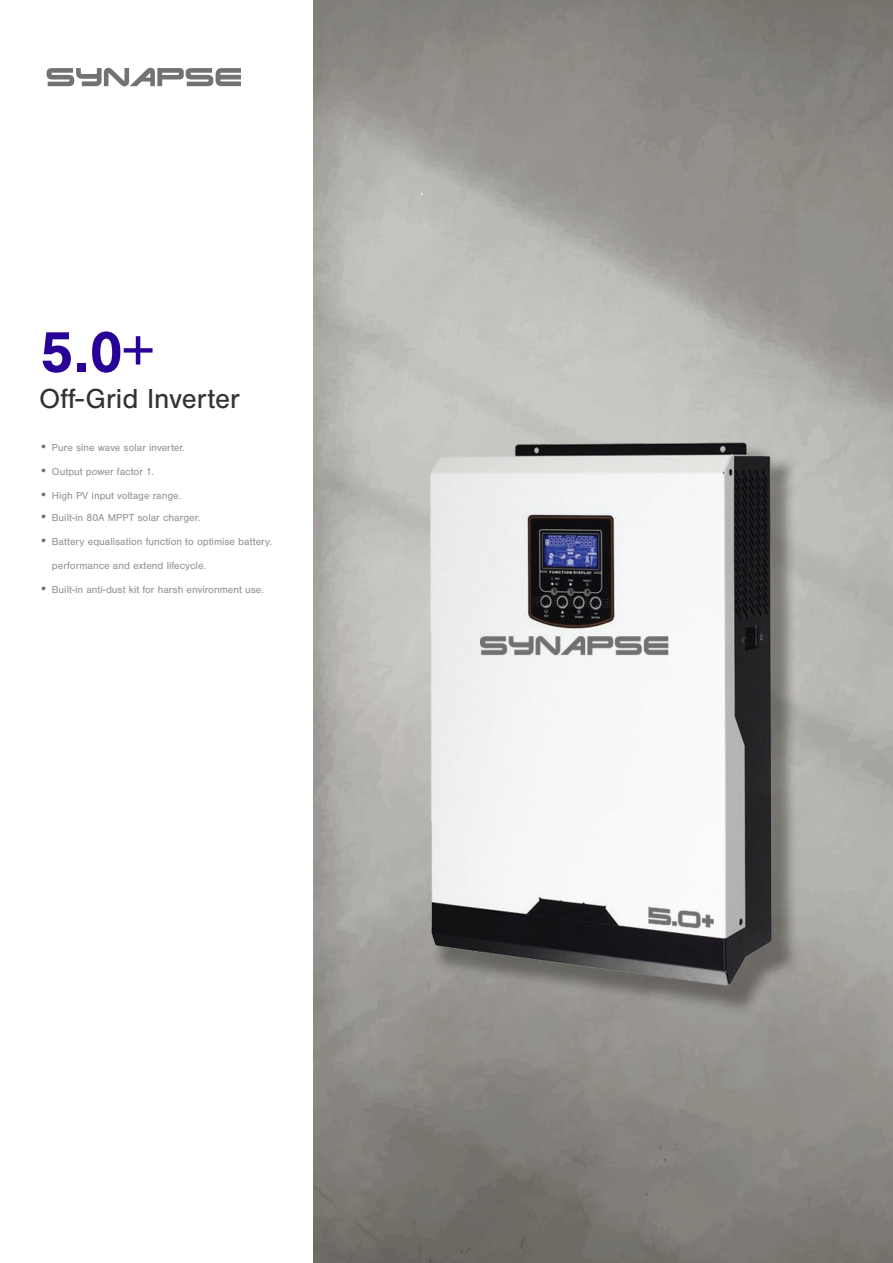
<style>
.page{position:relative;width:893px;height:1263px;background:#fff}
.page>*{position:absolute;margin:0;border:0;box-sizing:border-box;transform-origin:0 0}
.t1{font:700 60px "Nimbus San";color:#290098}
.t2{font:28.5px "Nimbus San";color:#303333}
.t3{font:10.5px "Nimbus San";color:#939598}
.s1{font-weight:300;font-size:13.5px;color:#717271}
</style>
<div class="page">
<svg style="left:47px;top:68px;width:194px;height:18px"></svg>
<img style="left:314px;top:0;width:579px;height:1263px">
<p class="t1" style="left:39px;top:318px;width:115px">5.0+</p>
<p class="t2" style="left:39px;top:383px;width:203px">Off-Grid Inverter</p>
<p class="t3" style="left:39px;top:442px;width:147px"><span class="s1">•</span> Pure sine wave solar inverter.</p>
<p class="t3" style="left:39px;top:466px;width:116px"><span class="s1">•</span> Output power factor 1.</p>
<p class="t3" style="left:39px;top:490px;width:144px"><span class="s1">•</span> High PV input voltage range.</p>
<p class="t3" style="left:39px;top:512px;width:163px"><span class="s1">•</span> Built-in 80A MPPT solar charger.</p>
<p class="t3" style="left:39px;top:536px;width:235px"><span class="s1">•</span> Battery equalisation function to optimise battery.</p>
<p class="t3" style="left:52px;top:560px;width:156px">performance and extend lifecycle.</p>
<p class="t3" style="left:39px;top:584px;width:226px"><span class="s1">•</span> Built-in anti-dust kit for harsh environment use.</p>
</div>
